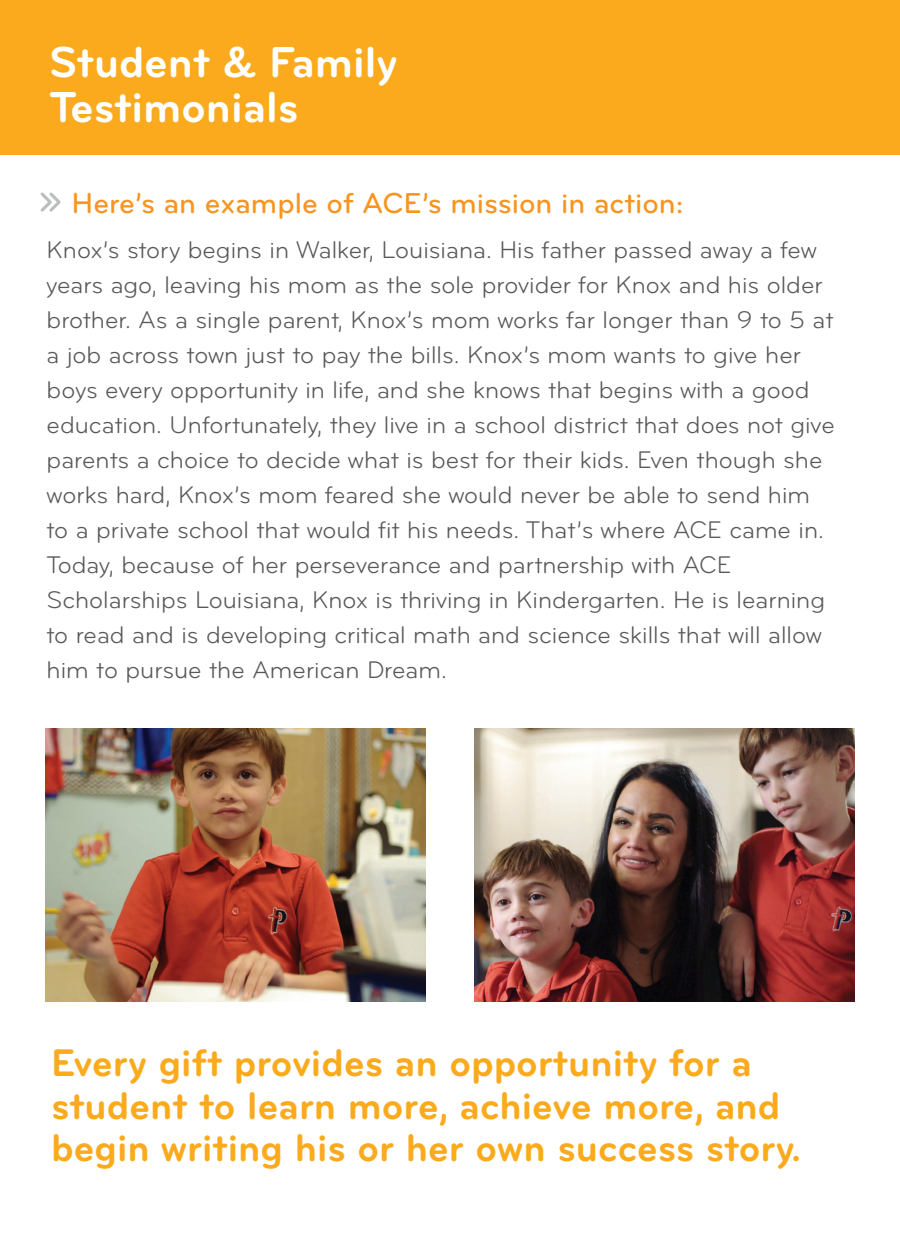
<style>
.page{position:relative;width:900px;height:1260px;background:#fff}
.page>*{position:absolute;margin:0;border:0;box-sizing:border-box;transform-origin:0 0}
.t1{font:700 45px/45px "Bryant";color:#fff}
.t2{font:700 40px/42.5px "Bryant";color:#faaa1c}
.t3{font:500 30px "Bryant";color:#f79520}
.t4{font:25px/35px "Bryant";color:#58595b}
</style>
<div class="page">
<div style="left:0;top:0;width:900px;height:155px;background:#faaa1c"></div>
<svg style="left:40px;top:192px;width:21px;height:20px"></svg>
<img style="left:46px;top:729px;width:380px;height:272px">
<img style="left:474px;top:729px;width:380px;height:272px">
<h1 class="t1" style="left:49px;top:39px;width:350px">Student &amp; Family<br>Testimonials</h1>
<p class="t3" style="left:71px;top:185px;width:614px">Here’s an example of ACE’s mission in action:</p>
<p class="t4" style="left:47px;top:233px;width:790px">Knox’s story begins in Walker, Louisiana. His father passed away a few years ago, leaving his mom as the sole provider for Knox and his older brother. As a single parent, Knox’s mom works far longer than 9 to 5 at a job across town just to pay the bills. Knox’s mom wants to give her boys every opportunity in life, and she knows that begins with a good education. Unfortunately, they live in a school district that does not give parents a choice to decide what is best for their kids. Even though she works hard, Knox’s mom feared she would never be able to send him to a private school that would fit his needs. That’s where ACE came in.<br>Today, because of her perseverance and partnership with ACE Scholarships Louisiana, Knox is thriving in Kindergarten. He is learning to read and is developing critical math and science skills that will allow him to pursue the American Dream.</p>
<h2 class="t2" style="left:51px;top:1042px;width:752px">Every gift provides an opportunity for a student to learn more, achieve more, and begin writing his or her own success story.</h2>
</div>
